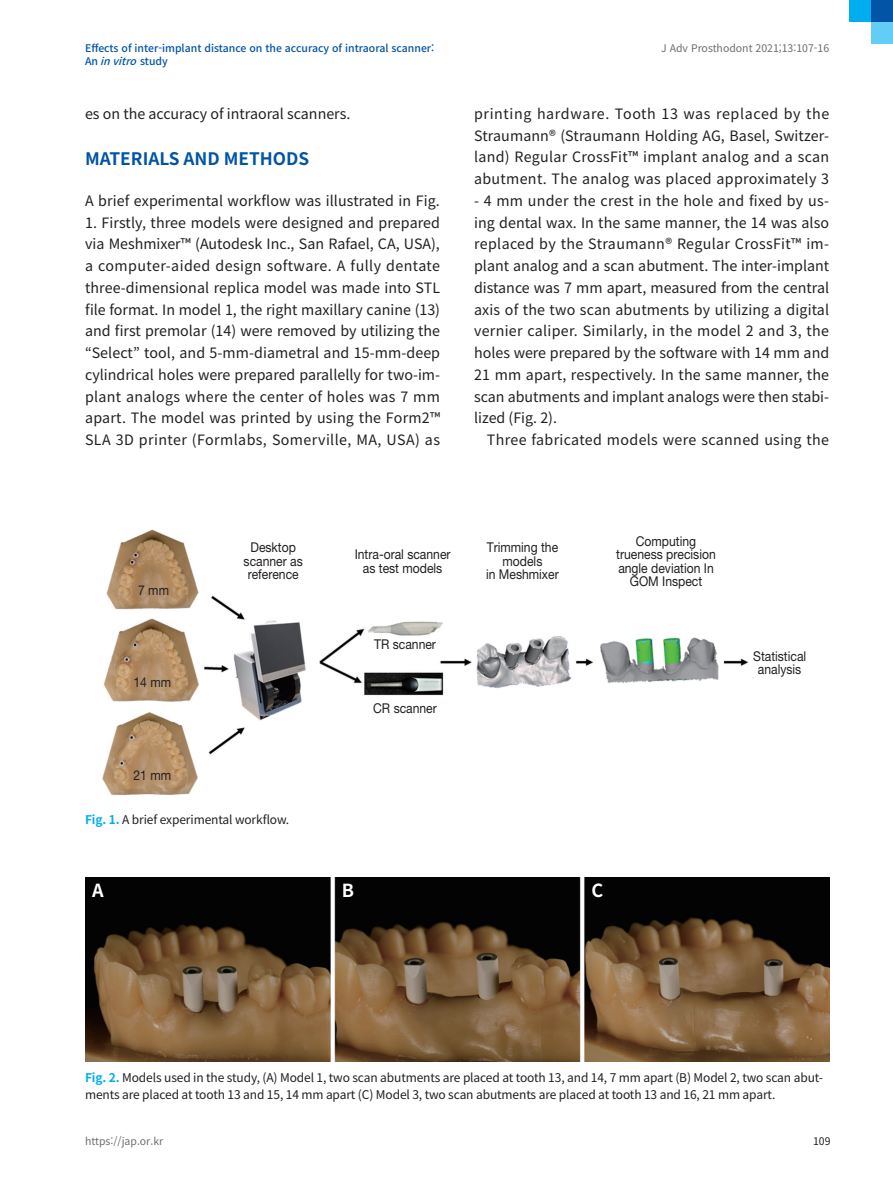
<style>
.page{position:relative;width:893px;height:1191px;background:#fff}
.page>*{position:absolute;margin:0;border:0;box-sizing:border-box;transform-origin:0 0}
.t1{font:700 18px "Noto Sans CJ Kkr";color:#fff}
.t2{font:700 17.25px "Noto Sans CJ Kkr";color:#0154a6}
.t3{font:14.25px/21.8px "Noto Sans CJ Kkr";letter-spacing:.01em;color:#231f20;text-align:justify}
.t4{font:13.5px/13.5px "Helvetica Neue LT Pro";color:#231f20;text-align:center;scale:.9 1}
.t5{font:12px/16.5px "Noto Sans CJ Kkr";letter-spacing:-.01em;color:#231f20}
.t6{font:500 10.5px "Noto Sans CJ Kkr";color:#0154a6}
.t7{font:10.5px "Noto Sans CJ Kkr";color:#6c6d70}
.t8{font:10.5px "Noto Sans CJ Kkr";color:#231f20}
.s1{font-style:italic}
.s2{font-weight:700;color:#00aeef}
</style>
<div class="page">
<div style="left:871px;top:22px;width:22px;height:22px;background:#62cdf5"></div>
<div style="left:849px;top:0;width:22px;height:22px;background:#00aeef"></div>
<div style="left:871px;top:0;width:22px;height:22px;background:#0154a6"></div>
<img style="left:102px;top:529px;width:647px;height:267px">
<div style="left:353px;top:533px;width:99px;height:56px;background:#fff"></div>
<div style="left:482px;top:533px;width:81px;height:56px;background:#fff"></div>
<div style="left:611px;top:525px;width:110px;height:71px;background:#fff"></div>
<img style="left:85px;top:877px;width:744px;height:184px">
<p class="t6" style="left:85px;top:42px;width:351px">Effects of inter-implant distance on the accuracy of intraoral scanner:</p>
<p class="t7" style="left:661px;top:42px;width:170px">J Adv Prosthodont 2021;13:107-16</p>
<p class="t6" style="left:85px;top:55px;width:84px">A n <span class="s1">invitro</span>s t u d y</p>
<p class="t3" style="left:85px;top:103px;width:267px">es on the accuracy of intraoral scanners.</p>
<p class="t2" style="left:85px;top:149px;width:226px">MATERIALS AND METHODS</p>
<p class="t3" style="left:85px;top:190px;width:356px">A brief experimental workflow was illustrated in Fig.</p>
<p class="t3" style="left:85px;top:212px;width:357px">1. Firstly, three models were designed and prepared via Meshmixer™ (Autodesk Inc., San Rafael, CA, USA), a computer-aided design software. A fully dentate three-dimensional replica model was made into STL file format. In model 1, the right maxillary canine (13) and first premolar (14) were removed by utilizing the “Select” tool, and 5-mm-diametral and 15-mm-deep cylindrical holes were prepared parallelly for two-im&shy;plant analogs where the center of holes was 7 mm apart. The model was printed by using the Form2™ SLA 3D printer (Formlabs, Somerville, MA, USA) as</p>
<p class="t3" style="left:474px;top:103px;width:357px">printing hardware. Tooth 13 was replaced by the Straumann® (Straumann Holding AG, Basel, Switzer&shy;land) Regular CrossFit™ implant analog and a scan abutment. The analog was placed approximately 3</p>
<p class="t3" style="left:474px;top:190px;width:357px">- 4 mm under the crest in the hole and fixed by us&shy;ing dental wax. In the same manner, the 14 was also replaced by the Straumann® Regular CrossFit™ im&shy;plant analog and a scan abutment. The inter-implant distance was 7 mm apart, measured from the central axis of the two scan abutments by utilizing a digital vernier caliper. Similarly, in the model 2 and 3, the holes were prepared by the software with 14 mm and 21 mm apart, respectively. In the same manner, the scan abutments and implant analogs were then stabi&shy;lized (Fig. 2).</p>
<p class="t3" style="left:487px;top:429px;width:344px">Three fabricated models were scanned using the</p>
<p class="t4" style="left:138px;top:583px;width:36px">7 mm</p>
<p class="t4" style="left:133px;top:675px;width:43px">14 mm</p>
<p class="t4" style="left:133px;top:768px;width:43px">21 mm</p>
<p class="t4" style="left:244px;top:540px;width:67px">Desktop scanner as reference</p>
<p class="t4" style="left:355px;top:547px;width:108px">Intra-oral scanner as test models</p>
<p class="t4" style="left:486px;top:540px;width:82px">Trimming the models<br>in Meshmixer</p>
<p class="t4" style="left:616px;top:534px;width:112px">Computing trueness precision angle deviation In<br>GOM Inspect</p>
<p class="t4" style="left:374px;top:638px;width:70px">TR scanner</p>
<p class="t4" style="left:373px;top:701px;width:72px">CR scanner</p>
<p class="t5" style="left:85px;top:812px;width:206px"><span class="s2">Fig. 1.</span> A brief experimental workflow.</p>
<p class="t1" style="left:92px;top:880px;width:13px">A</p>
<p class="t1" style="left:342px;top:880px;width:14px">B</p>
<p class="t1" style="left:591px;top:880px;width:13px">C</p>
<p class="t4" style="left:753px;top:649px;width:60px">Statistical analysis</p>
<p class="t5" style="left:85px;top:1070px;width:739px"><span class="s2">Fig. 2.</span> Models used in the study, (A) Model 1, two scan abutments are placed at tooth 13, and 14, 7 mm apart (B) Model 2, two scan abut&shy;ments are placed at tooth 13 and 15, 14 mm apart (C) Model 3, two scan abutments are placed at tooth 13 and 16, 21 mm apart.</p>
<p class="t7" style="left:85px;top:1135px;width:80px">https://jap.or.kr</p>
<p class="t8" style="left:813px;top:1135px;width:19px">109</p>
</div>
